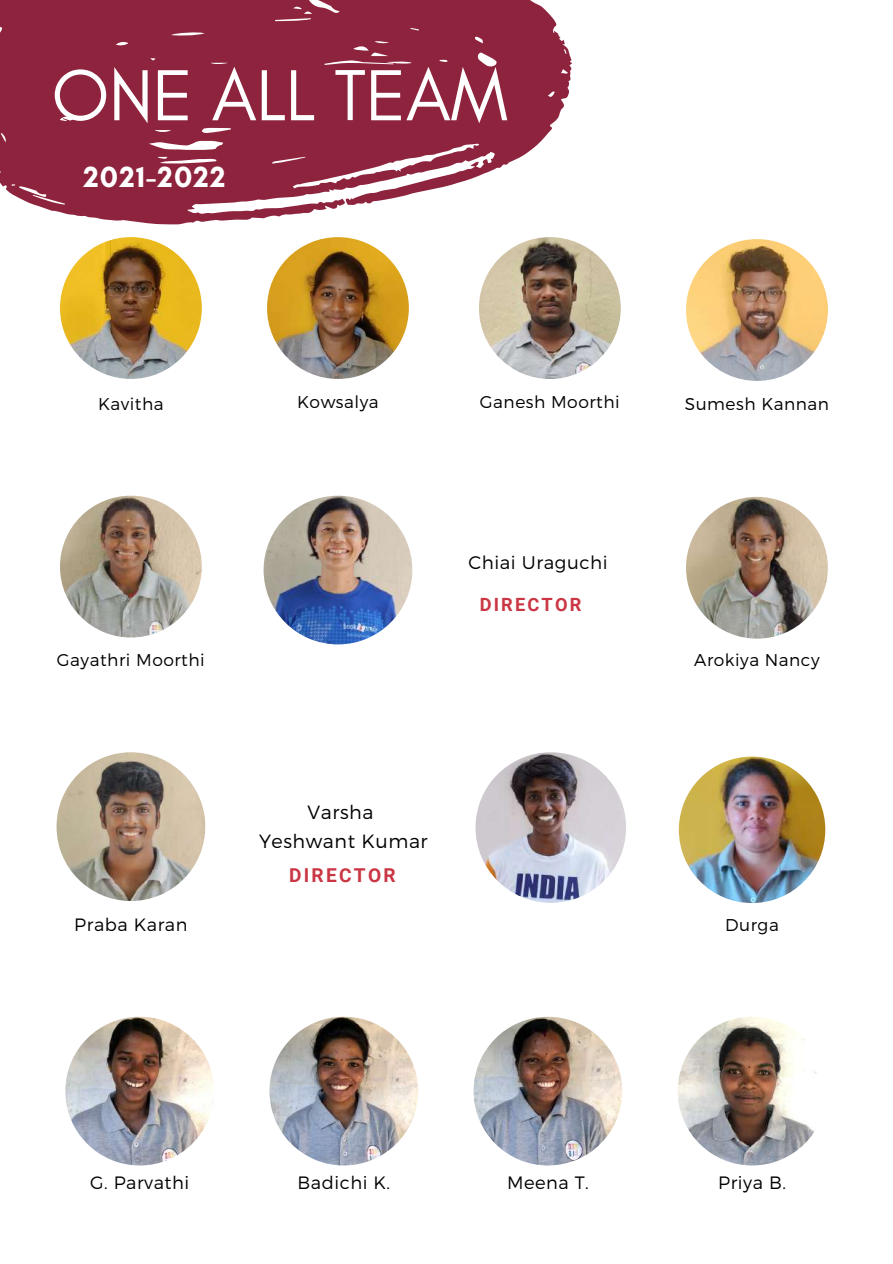
<style>
.page{position:relative;width:893px;height:1264px;background:#fff}
.page>*{position:absolute;margin:0;border:0;box-sizing:border-box;transform-origin:0 0}
.t1{font:73.65px "Glacial Indifference";letter-spacing:-.01em;color:#fff}
.t2{font:700 29.7px "Glacial Indifference";letter-spacing:.04em;color:#fff}
.t3{font:300 19.2px/29.7px "Montserrat";letter-spacing:.03em;color:#000;text-align:center}
.t4{font:700 19.05px "Roboto";letter-spacing:.12em;color:#ca3644}
.t5{font:300 18.3px "Montserrat";letter-spacing:.03em;color:#000}
.t6{font:700 18.3px "Roboto";letter-spacing:.12em;color:#ca3644}
.t7{font:300 17.85px "Montserrat";letter-spacing:.03em;color:#000}
.t8{font:300 17.1px "Montserrat";letter-spacing:.03em;color:#000}
</style>
<div class="page">
<svg style="left:0;top:0;width:572px;height:224px;fill:#8e233d"></svg>
<img style="left:475px;top:752px;width:151px;height:150px;border-radius:50%">
<img style="left:677px;top:1016px;width:149px;height:149px;border-radius:50%">
<img style="left:65px;top:1016px;width:149px;height:149px;border-radius:50%">
<img style="left:473px;top:1016px;width:149px;height:149px;border-radius:50%">
<img style="left:269px;top:1016px;width:149px;height:149px;border-radius:50%">
<img style="left:57px;top:752px;width:148px;height:149px;border-radius:50%">
<img style="left:678px;top:756px;width:147px;height:147px;border-radius:50%">
<img style="left:479px;top:237px;width:141px;height:142px;border-radius:50%">
<img style="left:60px;top:495px;width:142px;height:142px;border-radius:50%">
<img style="left:60px;top:237px;width:142px;height:142px;border-radius:50%">
<img style="left:686px;top:239px;width:141px;height:142px;border-radius:50%">
<img style="left:686px;top:497px;width:141px;height:141px;border-radius:50%">
<img style="left:263px;top:495px;width:149px;height:149px;border-radius:50%">
<img style="left:267px;top:237px;width:142px;height:142px;border-radius:50%">
<h1 class="t1" style="left:51px;top:50px;width:458px">ONE ALL TEAM</h1>
<h2 class="t2" style="left:83px;top:158px;width:144px">2021-2022</h2>
<p class="t8" style="left:297px;top:390px;width:83px">Kowsalya</p>
<p class="t8" style="left:480px;top:390px;width:141px">Ganesh Moorthi</p>
<p class="t8" style="left:98px;top:392px;width:67px">Kavitha</p>
<p class="t8" style="left:684px;top:392px;width:146px">Sumesh Kannan</p>
<p class="t8" style="left:57px;top:648px;width:149px">Gayathri Moorthi</p>
<p class="t5" style="left:468px;top:550px;width:141px">Chiai Uraguchi</p>
<p class="t6" style="left:479px;top:593px;width:103px">DIRECTOR</p>
<p class="t3" style="left:259px;top:795px;width:170px">Varsha<br>Yeshwant Kumar</p>
<p class="t4" style="left:289px;top:864px;width:108px">DIRECTOR</p>
<p class="t8" style="left:694px;top:648px;width:127px">Arokiya Nancy</p>
<p class="t7" style="left:74px;top:912px;width:115px">Praba Karan</p>
<p class="t8" style="left:725px;top:913px;width:55px">Durga</p>
<p class="t7" style="left:90px;top:1171px;width:100px">G. Parvathi</p>
<p class="t7" style="left:297px;top:1171px;width:94px">Badichi K.</p>
<p class="t7" style="left:507px;top:1171px;width:83px">Meena T.</p>
<p class="t7" style="left:718px;top:1171px;width:69px">Priya B.</p>
</div>
